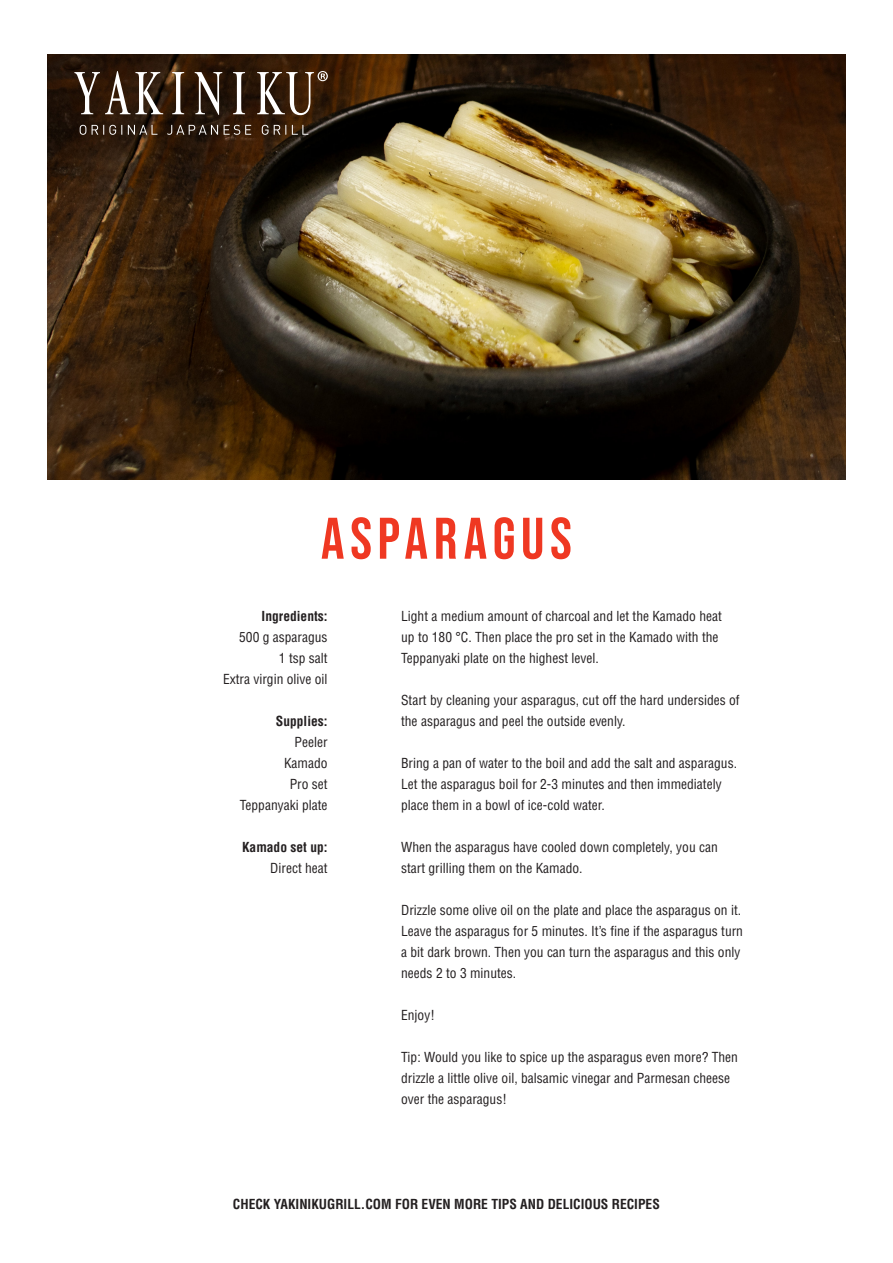
<style>
.page{position:relative;width:893px;height:1263px;background:#fff}
.page>*{position:absolute;margin:0;border:0;box-sizing:border-box;transform-origin:0 0}
.t1{font:58.5px "Bebas Neue";letter-spacing:.095em;color:#ef3822}
.Recept_handelingen{font:condensed 13.5px/21px "Helvetica LT Std";color:#231f20}
.Ingredienten_Benodig{font:700 condensed 13.5px "Helvetica LT Std";color:#231f20}
.Ingredienten_Benodig-2{font:condensed 13.5px/21px "Helvetica LT Std";color:#231f20;text-align:right}
</style>
<div class="page">
<img style="left:48px;top:54px;width:797px;height:425px">
<svg style="left:74px;top:71px;width:254px;height:64px;background:#524033"></svg>
<p class="t1" style="left:321px;top:505px;width:252px">ASPARAGUS</p>
<p class="Ingredienten_Benodig" style="left:262px;top:608px;width:68px">Ingredients:</p>
<p class="Ingredienten_Benodig-2" style="left:223px;top:627px;width:106px">500 g asparagus<br>1 tsp salt<br>Extra virgin olive oil</p>
<p class="Ingredienten_Benodig" style="left:276px;top:713px;width:53px">Supplies:</p>
<p class="Ingredienten_Benodig-2" style="left:240px;top:732px;width:89px">Peeler<br>Kamado<br>Pro set<br>Teppanyaki plate</p>
<p class="Ingredienten_Benodig" style="left:242px;top:839px;width:87px">Kamado set up:</p>
<p class="Ingredienten_Benodig-2" style="left:270px;top:858px;width:59px">Direct heat</p>
<p class="Recept_handelingen" style="left:401px;top:606px;width:322px">Light a medium amount of charcoal and let the Kamado heat up to 180 °C. Then place the pro set in the Kamado with the<br>Teppanyaki plate on the highest level.</p>
<p class="Recept_handelingen" style="left:401px;top:690px;width:340px">Start by cleaning your asparagus, cut off the hard undersides of the asparagus and peel the outside evenly.</p>
<p class="Recept_handelingen" style="left:401px;top:753px;width:337px">Bring a pan of water to the boil and add the salt and asparagus.<br>Let the asparagus boil for 2-3 minutes and then immediately place them in a bowl of ice-cold water.</p>
<p class="Recept_handelingen" style="left:401px;top:837px;width:318px">When the asparagus have cooled down completely, you can start grilling them on the Kamado.</p>
<p class="Recept_handelingen" style="left:401px;top:900px;width:343px">Drizzle some olive oil on the plate and place the asparagus on it.<br>Leave the asparagus for 5 minutes. It’s fine if the asparagus turn a bit dark brown. Then you can turn the asparagus and this only needs 2 to 3 minutes.</p>
<p class="Recept_handelingen" style="left:401px;top:1005px;width:35px">Enjoy!</p>
<p class="Recept_handelingen" style="left:401px;top:1047px;width:338px">Tip: Would you like to spice up the asparagus even more? Then drizzle a little olive oil, balsamic vinegar and Parmesan cheese over the asparagus!</p>
<p class="Ingredienten_Benodig" style="left:233px;top:1196px;width:428px">CHECK YAKINIKUGRILL.COM FOR EVEN MORE TIPS AND DELICIOUS RECIPES</p>
</div>
